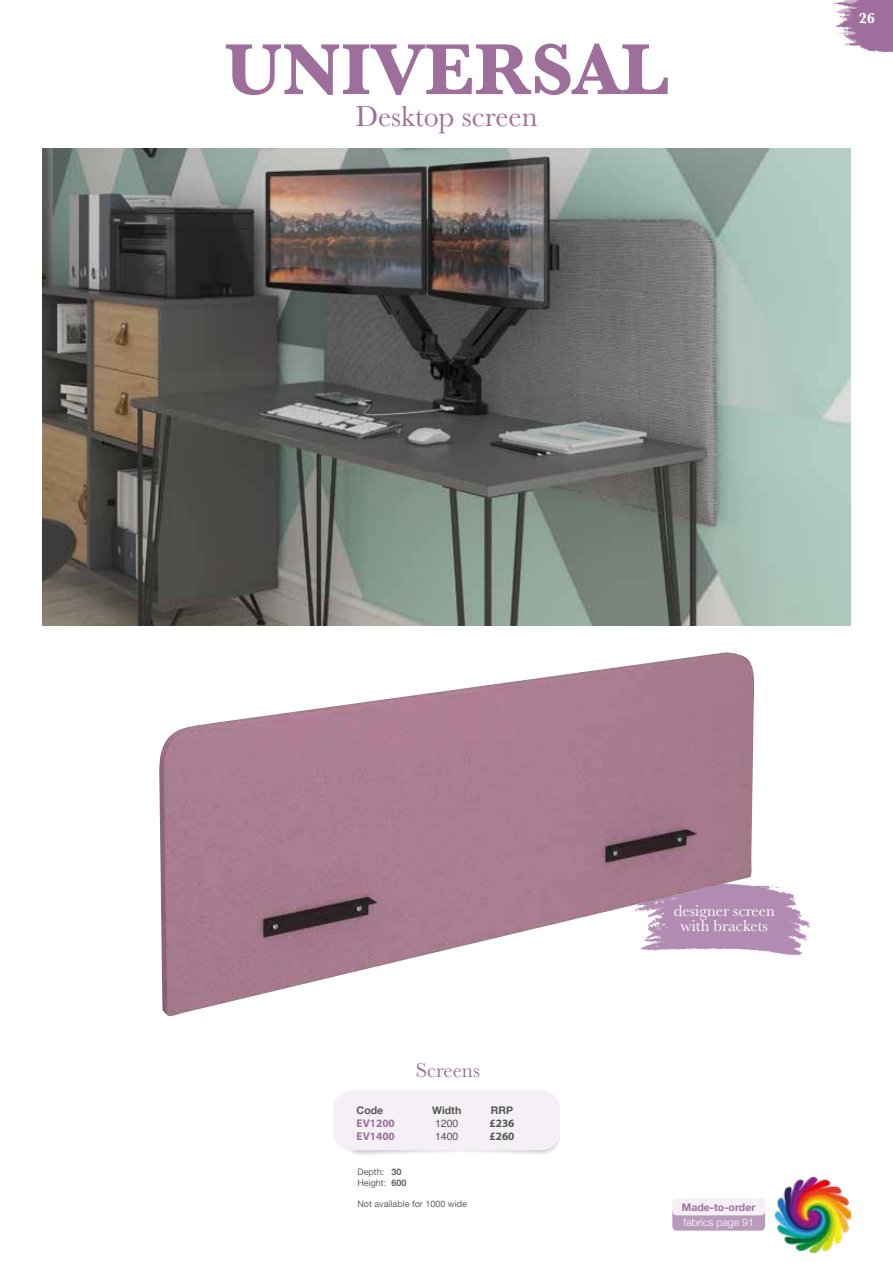
<style>
.page{position:relative;width:893px;height:1263px;background:#fff}
.page>*{position:absolute;margin:0;border:0;box-sizing:border-box;transform-origin:0 0}
.t1{font:700 75px "Baskerville";color:#9f6f9c}
.t2{font:30px "Baskerville";color:#9f6f9c}
.t3{font:21px "Baskerville";color:#9f6f9c}
.t4{font:16.5px/15px "Baskerville";color:#fff;text-align:center}
.t5{font:700 15px "Baskerville";color:#fff}
.t6{font:700 11.25px "Myriad Pro";color:#9f6f9c}
.t7{font:700 11.25px "Myriad Pro";color:#575756}
.t8{font:700 10.5px "Helvetica Neue";color:#9f6f9c}
.t9{font:300 10.5px "Helvetica Neue";color:#fff}
.t10{font:700 10.5px "Helvetica Neue";color:#575756}
.t11{font:10.5px "Helvetica";color:#575756}
.t12{font:9px/10.8px "Helvetica Neue";color:#646363}
.s1{font-weight:700}
</style>
<div class="page">
<img style="left:756px;top:885px;width:54px;height:70px">
<div style="left:672px;top:1206px;width:93px;height:24px;background:#ba9aba;border-radius:4px"></div>
<div style="left:672px;top:1198px;width:93px;height:17px;background:#f5f0f6;border-radius:4px"></div>
<img style="left:776px;top:1177px;width:74px;height:75px">
<img style="left:43px;top:149px;width:807px;height:476px">
<svg style="left:346px;top:1149px;width:86px;height:6px"></svg>
<svg style="left:432px;top:1136px;width:128px;height:18px"></svg>
<div style="left:333px;top:1091px;width:227px;height:59px;background:#f5f0f6;border-radius:18px"></div>
<img style="left:159px;top:652px;width:597px;height:365px">
<img style="left:833px;top:0;width:60px;height:52px">
<h1 class="t1" style="left:225px;top:17px;width:445px">UNIVERSAL</h1>
<h2 class="t2" style="left:355px;top:97px;width:184px">Desktop screen</h2>
<h3 class="t5" style="left:859px;top:8px;width:18px">26</h3>
<h3 class="t3" style="left:416px;top:1057px;width:66px">Screens</h3>
<p class="t10" style="left:357px;top:1101px;width:28px">Code</p>
<p class="t10" style="left:432px;top:1101px;width:30px">Width</p>
<p class="t10" style="left:491px;top:1101px;width:24px">RRP</p>
<p class="t6" style="left:357px;top:1116px;width:40px">EV1200</p>
<p class="t11" style="left:435px;top:1115px;width:25px">1200</p>
<p class="t7" style="left:490px;top:1116px;width:26px">£236</p>
<p class="t6" style="left:357px;top:1129px;width:40px">EV1400</p>
<p class="t11" style="left:435px;top:1128px;width:25px">1400</p>
<p class="t7" style="left:490px;top:1129px;width:26px">£260</p>
<p class="t12" style="left:357px;top:1167px;width:51px">Depth: <span class="s1">30<br></span>Height: <span class="s1">600</span></p>
<p class="t12" style="left:357px;top:1199px;width:111px">Not available for 1000 wide</p>
<h3 class="t4" style="left:674px;top:903px;width:102px">designer screen with brackets</h3>
<p class="t8" style="left:682px;top:1198px;width:75px">Made-to-order</p>
<p class="t9" style="left:684px;top:1213px;width:72px">fabrics page 91</p>
</div>
